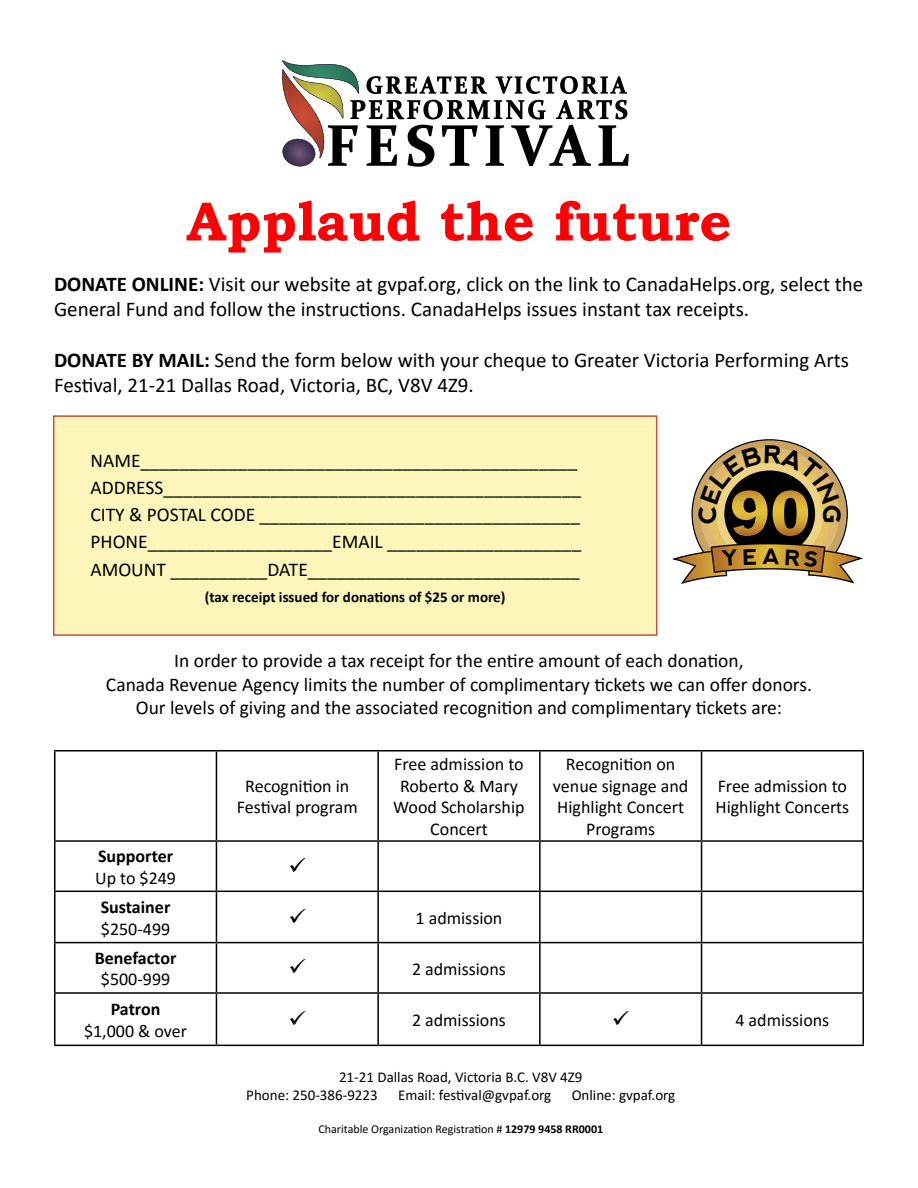
<style>
.page{position:relative;width:918px;height:1188px;background:#fff}
.page>*{position:absolute;margin:0;border:0;box-sizing:border-box;transform-origin:0 0}
.t1{font:700 55.5px "Bookman Old Style";color:#ff0004}
.t2{font:21px/25.2px "Calibri";color:#000}
.t3{font:19.5px/27px "Calibri";color:#000}
.t4{font:18px/21.6px "Calibri";color:#000;text-align:center}
.t5{font:700 18px "Calibri";color:#000}
.t6{font:15px/18px "Calibri";color:#000}
.t7{font:700 15px "Calibri";color:#000}
.t8{font:12px "Calibri";color:#000}
.s1{font-weight:700}
</style>
<div class="page">
<div style="left:54px;top:416px;width:603px;height:219px;background:#fcf6bb"></div>
<div style="left:53px;top:415px;width:604px;height:221px;border:2px solid #c74f3c"></div>
<svg style="left:282px;top:60px;width:347px;height:107px"></svg>
<hr style="left:54px;top:750px;width:162px;height:2px;background:#000">
<hr style="left:54px;top:751px;width:2px;height:89px;background:#000">
<hr style="left:216px;top:750px;width:162px;height:2px;background:#000">
<hr style="left:216px;top:751px;width:1px;height:89px;background:#000">
<hr style="left:378px;top:750px;width:162px;height:2px;background:#000">
<hr style="left:377px;top:751px;width:2px;height:89px;background:#000">
<hr style="left:540px;top:750px;width:162px;height:2px;background:#000">
<hr style="left:539px;top:751px;width:2px;height:89px;background:#000">
<hr style="left:702px;top:750px;width:162px;height:2px;background:#000">
<hr style="left:701px;top:751px;width:1px;height:89px;background:#000">
<hr style="left:862px;top:751px;width:2px;height:89px;background:#000">
<hr style="left:54px;top:840px;width:162px;height:2px;background:#000">
<hr style="left:54px;top:842px;width:2px;height:49px;background:#000">
<hr style="left:216px;top:840px;width:162px;height:2px;background:#000">
<hr style="left:216px;top:842px;width:1px;height:49px;background:#000">
<hr style="left:378px;top:840px;width:162px;height:2px;background:#000">
<hr style="left:377px;top:842px;width:2px;height:49px;background:#000">
<hr style="left:540px;top:840px;width:162px;height:2px;background:#000">
<hr style="left:539px;top:842px;width:2px;height:49px;background:#000">
<hr style="left:702px;top:840px;width:162px;height:2px;background:#000">
<hr style="left:701px;top:842px;width:1px;height:49px;background:#000">
<hr style="left:862px;top:842px;width:2px;height:49px;background:#000">
<hr style="left:54px;top:891px;width:162px;height:1px;background:#000">
<hr style="left:54px;top:892px;width:2px;height:50px;background:#000">
<hr style="left:216px;top:891px;width:162px;height:1px;background:#000">
<hr style="left:216px;top:892px;width:1px;height:50px;background:#000">
<hr style="left:378px;top:891px;width:162px;height:1px;background:#000">
<hr style="left:377px;top:892px;width:2px;height:50px;background:#000">
<hr style="left:540px;top:891px;width:162px;height:1px;background:#000">
<hr style="left:539px;top:892px;width:2px;height:50px;background:#000">
<hr style="left:702px;top:891px;width:162px;height:1px;background:#000">
<hr style="left:701px;top:892px;width:1px;height:50px;background:#000">
<hr style="left:862px;top:892px;width:2px;height:50px;background:#000">
<hr style="left:54px;top:942px;width:162px;height:1px;background:#000">
<hr style="left:54px;top:943px;width:2px;height:49px;background:#000">
<hr style="left:216px;top:942px;width:162px;height:1px;background:#000">
<hr style="left:216px;top:943px;width:1px;height:49px;background:#000">
<hr style="left:378px;top:942px;width:162px;height:1px;background:#000">
<hr style="left:377px;top:943px;width:2px;height:49px;background:#000">
<hr style="left:540px;top:942px;width:162px;height:1px;background:#000">
<hr style="left:539px;top:943px;width:2px;height:49px;background:#000">
<hr style="left:702px;top:942px;width:162px;height:1px;background:#000">
<hr style="left:701px;top:943px;width:1px;height:49px;background:#000">
<hr style="left:862px;top:943px;width:2px;height:49px;background:#000">
<hr style="left:54px;top:992px;width:162px;height:2px;background:#000">
<hr style="left:54px;top:994px;width:2px;height:51px;background:#000">
<hr style="left:216px;top:992px;width:162px;height:2px;background:#000">
<hr style="left:216px;top:994px;width:1px;height:51px;background:#000">
<hr style="left:378px;top:992px;width:162px;height:2px;background:#000">
<hr style="left:377px;top:994px;width:2px;height:51px;background:#000">
<hr style="left:540px;top:992px;width:162px;height:2px;background:#000">
<hr style="left:539px;top:994px;width:2px;height:51px;background:#000">
<hr style="left:702px;top:992px;width:162px;height:2px;background:#000">
<hr style="left:701px;top:994px;width:1px;height:51px;background:#000">
<hr style="left:862px;top:994px;width:2px;height:51px;background:#000">
<hr style="left:54px;top:1045px;width:162px;height:1px;background:#000">
<hr style="left:216px;top:1045px;width:162px;height:1px;background:#000">
<hr style="left:378px;top:1045px;width:162px;height:1px;background:#000">
<hr style="left:540px;top:1045px;width:162px;height:1px;background:#000">
<hr style="left:702px;top:1045px;width:162px;height:1px;background:#000">
<svg style="left:672px;top:439px;width:192px;height:145px"></svg>
<h1 class="t1" style="left:186px;top:181px;width:547px">Applaud the future</h1>
<p class="t2" style="left:54px;top:271px;width:811px"><span class="s1">DONATE ONLINE:</span> Visit our website at gvpaf.org, click on the link to CanadaHelps.org, select the<br>General Fund and follow the instructions. CanadaHelps issues instant tax receipts.</p>
<p class="t2" style="left:54px;top:347px;width:796px"><span class="s1">DONATE BY MAIL:</span> Send the form below with your cheque to Greater Victoria Performing Arts<br>Festival, 21-21 Dallas Road, Victoria, BC, V8V 4Z9.</p>
<p class="t3" style="left:90px;top:447px;width:492px">NAME_____________________________________________ ADDRESS___________________________________________ CITY &amp; POSTAL CODE _________________________________ PHONE___________________EMAIL ____________________ AMOUNT __________DATE____________________________</p>
<p class="t7" style="left:205px;top:587px;width:302px">(tax receipt issued for donations of $25 or more)</p>
<p class="t3" style="left:106px;top:649px;width:707px;line-height:23.4px;text-align:center">In order to provide a tax receipt for the entire amount of each donation,<br>Canada Revenue Agency limits the number of complimentary tickets we can offer donors.<br>Our levels of giving and the associated recognition and complimentary tickets are:</p>
<p class="t5" style="left:98px;top:843px;width:77px">Supporter</p>
<p class="t4" style="left:95px;top:866px;width:82px">Up to $249</p>
<p class="t5" style="left:101px;top:894px;width:71px">Sustainer</p>
<p class="t4" style="left:101px;top:917px;width:71px">$250-499</p>
<p class="t5" style="left:95px;top:945px;width:83px">Benefactor</p>
<p class="t4" style="left:101px;top:968px;width:71px">$500-999</p>
<p class="t5" style="left:111px;top:996px;width:51px">Patron</p>
<p class="t4" style="left:84px;top:1019px;width:105px">$1,000 &amp; over</p>
<p class="t4" style="left:237px;top:775px;width:122px">Recognition in<br>Festival program</p>
<p class="t4" style="left:393px;top:753px;width:133px">Free admission to<br>Roberto &amp; Mary<br>Wood Scholarship<br>Concert</p>
<p class="t4" style="left:553px;top:753px;width:137px">Recognition on venue signage and<br>Highlight Concert<br>Programs</p>
<p class="t4" style="left:416px;top:906px;width:88px">1 admission</p>
<p class="t4" style="left:412px;top:957px;width:95px">2 admissions</p>
<p class="t4" style="left:716px;top:775px;width:135px;text-align:left">Free admission to<br>Highlight Concerts</p>
<p class="t4" style="left:412px;top:1009px;width:95px">2 admissions</p>
<p class="t4" style="left:735px;top:1009px;width:95px">4 admissions</p>
<p class="t6" style="left:246px;top:1068px;width:338px;text-indent:93px">21-21 Dallas Road, Victoria B.C. V8V 4Z9<br>Phone: 250-386-9223</p>
<p class="t6" style="left:398px;top:1086px;width:155px">Email: festival@gvpaf.org</p>
<p class="t6" style="left:572px;top:1086px;width:105px">Online: gvpaf.org</p>
<p class="t8" style="left:318px;top:1120px;width:286px">Charitable Organization Registration # <span class="s1">12979 9458 RR0001</span></p>
</div>
